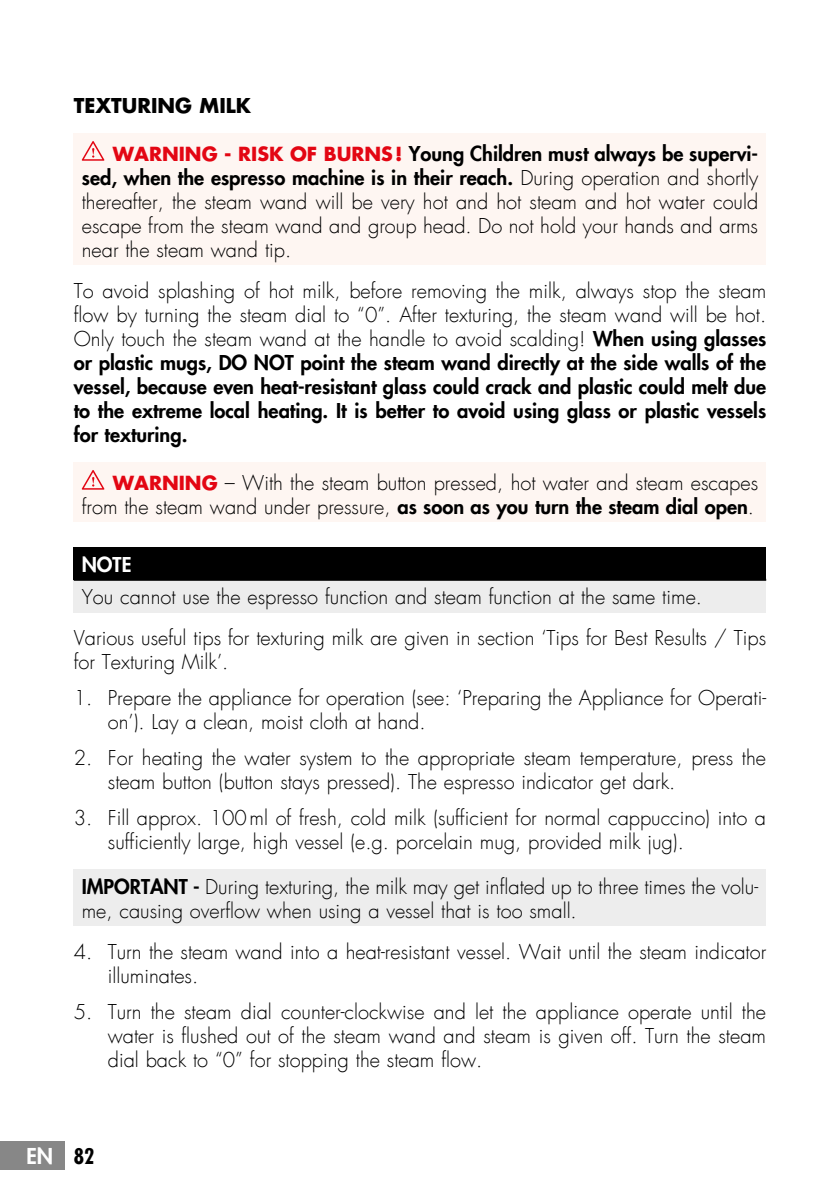
<style>
.page{position:relative;width:840px;height:1191px;background:#fff}
.page>*{position:absolute;margin:0;border:0;box-sizing:border-box;transform-origin:0 0}
.t1{font:800 21.4px "Futura LT";color:#fff}
.t2{font:300 20px/24px "Futura LT";color:#000}
.t3{font:800 20px/24px "Futura LT";color:#000;text-align:justify}
.t4{font:700 20px "Futura LT";color:#000}
.t5{font:800 20px "Futura LT";color:#fff}
.s1{font-weight:700;font-size:19px;color:#e30613}
.s2{font-weight:800}
.s3{font-weight:300}
.s4{font-weight:700;font-stretch:condensed;font-size:21px;color:#000}
</style>
<div class="page">
<div style="left:0;top:1141px;width:65px;height:28px;background:#878787"></div>
<div style="left:74px;top:133px;width:691px;height:132px;background:#fef6f2"></div>
<svg style="left:82px;top:141px;width:22px;height:20px"></svg>
<div style="left:74px;top:462px;width:691px;height:60px;background:#fef6f2"></div>
<svg style="left:82px;top:470px;width:22px;height:19px"></svg>
<div style="left:74px;top:547px;width:691px;height:33px;background:#000"></div>
<div style="left:74px;top:580px;width:691px;height:32px;background:#ededed"></div>
<hr style="left:74px;top:579px;width:691px;height:2px;background:#000">
<div style="left:74px;top:869px;width:691px;height:57px;background:#ededed"></div>
<p class="t4" style="left:74px;top:92px;width:178px">TEXTURING MILK</p>
<p class="t2" style="left:82px;top:142px;width:677px;text-align:justify;text-indent:31px"><span class="s1">WARNING - RISK OF BURNS!</span> <span class="s2">Young Children must always be supervi&shy;sed, when the espresso machine is in their reach.</span> During operation and shortly thereafter, the steam wand will be very hot and hot steam and hot water could escape from the steam wand and group head. Do not hold your hands and arms near the steam wand tip.</p>
<p class="t3" style="left:74px;top:278px;width:693px"><span class="s3">To avoid splashing of hot milk, before removing the milk, always stop the steam flow by turning the steam dial to “0”. After texturing, the steam wand will be hot.<br>Only touch the steam wand at the handle to avoid scalding!</span> When using glasses or plastic mugs, DO NOT point the steam wand directly at the side walls of the vessel, because even heat-resistant glass could crack and plastic could melt due to the extreme local heating. It is better to avoid using glass or plastic vessels for texturing.</p>
<p class="t2" style="left:82px;top:471px;width:677px;text-align:right"><span class="s1">WARNING</span> – With the steam button pressed, hot water and steam escapes from the steam wand under pressure, <span class="s2">as soon as you turn the steam dial open</span>.</p>
<p class="t5" style="left:82px;top:551px;width:51px">NOTE</p>
<p class="t2" style="left:74px;top:577px;width:693px;line-height:41px;text-indent:8px">You cannot use the espresso function and steam function at the same time.<br>Various useful tips for texturing milk are given in section ‘Tips for Best Results / Tips</p>
<p class="t2" style="left:74px;top:650px;width:156px">for Texturing Milk’.</p>
<p class="t2" style="left:108px;top:686px;width:659px;text-indent:-34px">1. Prepare the appliance for operation (see: ‘Preparing the Appliance for Operati&shy;on’). Lay a clean, moist cloth at hand.</p>
<p class="t2" style="left:108px;top:746px;width:659px;text-indent:-34px">2. For heating the water system to the appropriate steam temperature, press the steam button (button stays pressed). The espresso indicator get dark.</p>
<p class="t2" style="left:108px;top:806px;width:659px;text-indent:-34px">3. Fill approx. 100ml of fresh, cold milk (sufficient for normal cappuccino) into a sufficiently large, high vessel (e.g. porcelain mug, provided milk jug).</p>
<p class="t2" style="left:82px;top:875px;width:677px"><span class="s2">IMPORTANT -</span> During texturing, the milk may get inflated up to three times the volu&shy;me, causing overflow when using a vessel that is too small.</p>
<p class="t2" style="left:108px;top:940px;width:659px;text-indent:-34px">4. Turn the steam wand into a heat-resistant vessel. Wait until the steam indicator illuminates.</p>
<p class="t2" style="left:108px;top:1000px;width:659px;text-align:justify;text-indent:-34px">5. Turn the steam dial counter-clockwise and let the appliance operate until the water is flushed out of the steam wand and steam is given off. Turn the steam dial back to “0” for stopping the steam flow.</p>
<p class="t1" style="left:26px;top:1141px;width:69px">EN <span class="s4">82</span></p>
</div>
